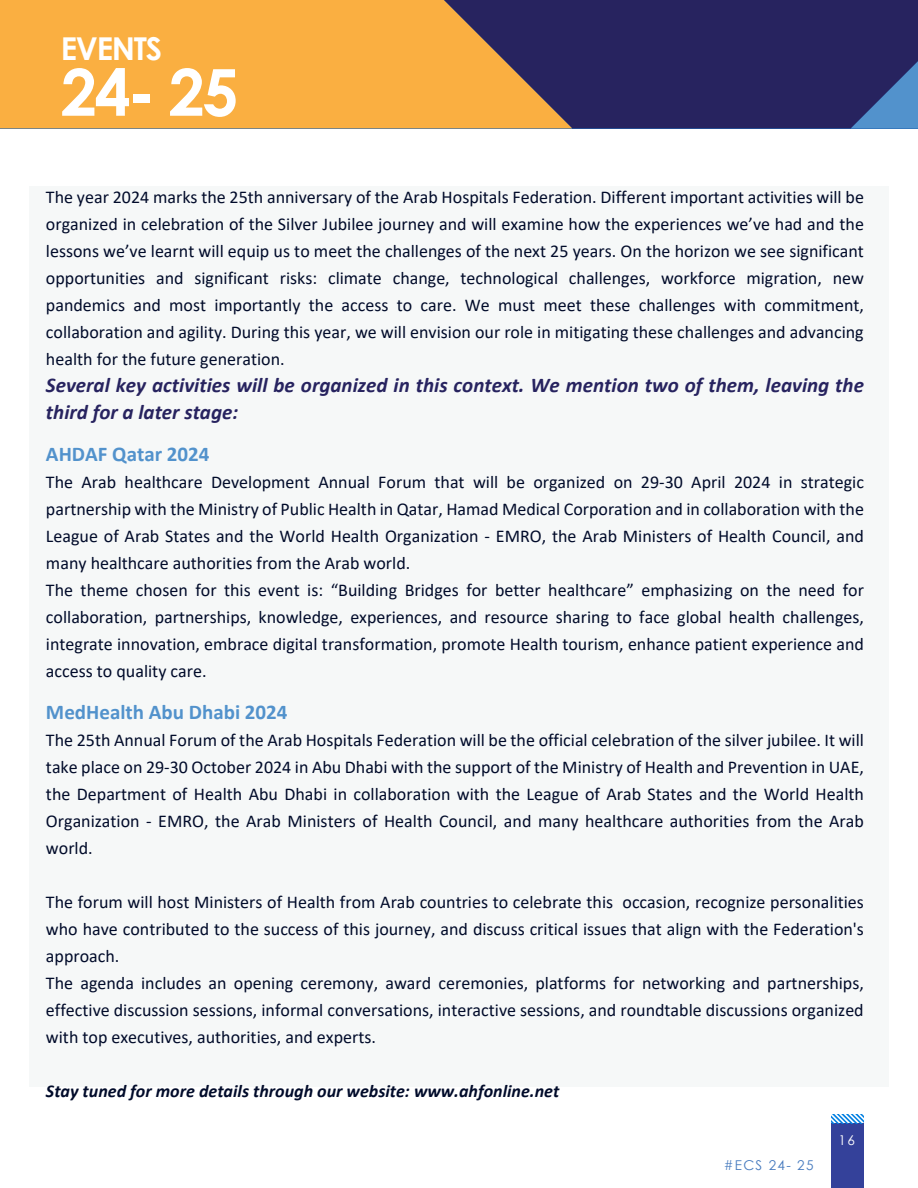
<style>
.page{position:relative;width:918px;height:1188px;background:#fff}
.page>*{position:absolute;margin:0;border:0;box-sizing:border-box;transform-origin:0 0}
.t1{font:700 64.8px "Century Gothic";color:#fff}
.t2{font:700 31.5px "Century Gothic";letter-spacing:-.04em;color:#fff}
.t3{font:italic 700 21px/27px "Calibri";color:#27235f}
.t4{font:700 21px "Calibri";color:#5292cc}
.t5{font:18px/27px "Calibri";color:#010b2a;text-align:justify}
.t6{font:italic 700 18px "Calibri";color:#010b2a}
.t7{font:13.5px "Century Gothic";letter-spacing:.1em;color:#467abe}
.t8{font:13.5px "Century Gothic";color:#fff}
</style>
<div class="page">
<div style="left:29px;top:186px;width:859px;height:901px;background:#f6f8f8"></div>
<div style="left:572px;top:0;width:346px;height:128px;background:#27235f"></div>
<svg style="left:851px;top:61px;width:67px;height:67px;background:#3c5a95"></svg>
<svg style="left:0;top:0;width:572px;height:128px;background:#e29f44"></svg>
<div style="left:831px;top:1123px;width:33px;height:65px;background:#34419a"></div>
<svg style="left:831px;top:1115px;width:33px;height:8px"></svg>
<h2 class="t2" style="left:61px;top:25px;width:103px">EVENTS</h2>
<h1 class="t1" style="left:61px;top:43px;width:179px">24- 25</h1>
<p class="t5" style="left:46px;top:183px;width:820px">The year 2024 marks the 25th anniversary of the Arab Hospitals Federation. Different important activities will be organized in celebration of the Silver Jubilee journey and will examine how the experiences we’ve had and the lessons we’ve learnt will equip us to meet the challenges of the next 25 years. On the horizon we see significant opportunities and significant risks: climate change, technological challenges, workforce migration, new pandemics and most importantly the access to care. We must meet these challenges with commitment, collaboration and agility. During this year, we will envision our role in mitigating these challenges and advancing health for the future generation.</p>
<p class="t3" style="left:46px;top:371px;width:819px">Several key activities will be organized in this context. We mention two of them, leaving the third for a later stage:</p>
<p class="t4" style="left:46px;top:440px;width:165px">AHDAF Qatar 2024</p>
<p class="t5" style="left:46px;top:468px;width:820px;text-align:left">The Arab healthcare Development Annual Forum that will be organized on 29-30 April 2024 in strategic partnership with the Ministry of Public Health in Qatar, Hamad Medical Corporation and in collaboration with the League of Arab States and the World Health Organization - EMRO, the Arab Ministers of Health Council, and many healthcare authorities from the Arab world.<br>The theme chosen for this event is: “Building Bridges for better healthcare” emphasizing on the need for collaboration, partnerships, knowledge, experiences, and resource sharing to face global health challenges, integrate innovation, embrace digital transformation, promote Health tourism, enhance patient experience and access to quality care.</p>
<p class="t4" style="left:46px;top:698px;width:243px">MedHealth Abu Dhabi 2024</p>
<p class="t5" style="left:46px;top:726px;width:820px">The 25th Annual Forum of the Arab Hospitals Federation will be the official celebration of the silver jubilee. It will take place on 29-30 October 2024 in Abu Dhabi with the support of the Ministry of Health and Prevention in UAE, the Department of Health Abu Dhabi in collaboration with the League of Arab States and the World Health Organization - EMRO, the Arab Ministers of Health Council, and many healthcare authorities from the Arab world.</p>
<p class="t5" style="left:46px;top:888px;width:819px;text-align:left">The forum will host Ministers of Health from Arab countries to celebrate this occasion, recognize personalities who have contributed to the success of this journey, and discuss critical issues that align with the Federation's approach.<br>The agenda includes an opening ceremony, award ceremonies, platforms for networking and partnerships, effective discussion sessions, informal conversations, interactive sessions, and roundtable discussions organized with top executives, authorities, and experts.</p>
<p class="t6" style="left:46px;top:1079px;width:515px">Stay tuned for more details through our website: www.ahfonline.net</p>
<p class="t7" style="left:724px;top:1156px;width:91px">#ECS 24- 25</p>
<p class="t8" style="left:839px;top:1131px;width:18px">16</p>
</div>
